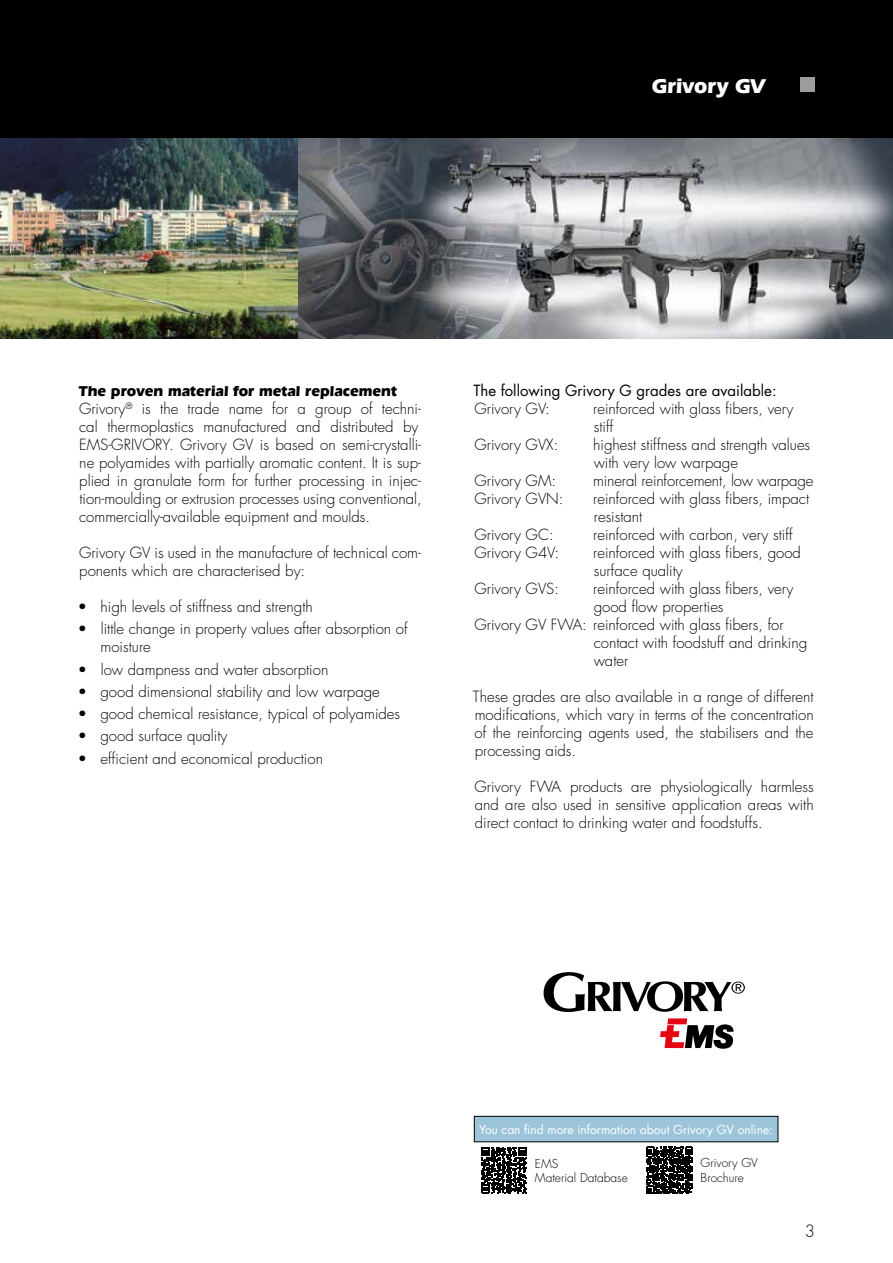
<style>
.page{position:relative;width:893px;height:1263px;background:#fff}
.page>*{position:absolute;margin:0;border:0;box-sizing:border-box;transform-origin:0 0}
.t1{font:700 21px "Eras IT Cby BT";color:#fff}
.t2{font:300 16.5px "Futura";color:#000}
.t3{font:300 15px/18px "Futura";color:#000}
.t4{font:15px "Futura";color:#000}
.t5{font:700 15px "Eras IT Cby BT";color:#000}
.t6{font:12px "Futura";color:#fff}
.t7{font:300 12px/14.4px "Futura";color:#000}
</style>
<div class="page">
<div style="left:0;top:0;width:893px;height:138px;background:#000"></div>
<svg style="left:481px;top:1147px;width:46px;height:46px"></svg>
<svg style="left:646px;top:1147px;width:47px;height:46px"></svg>
<img style="left:0;top:138px;width:893px;height:200px">
<div style="left:800px;top:77px;width:14px;height:15px;background:#9d9d9c"></div>
<div style="left:474px;top:1116px;width:304px;height:26px;background:#9dc5da"></div>
<div style="left:474px;top:1116px;width:304px;height:26px;border:1px solid #000"></div>
<svg style="left:544px;top:972px;width:201px;height:40px"></svg>
<svg style="left:660px;top:1018px;width:74px;height:31px"></svg>
<h1 class="t1" style="left:652px;top:73px;width:115px">Grivory GV</h1>
<p class="t5" style="left:79px;top:382px;width:319px">The proven material for metal replacement</p>
<p class="t3" style="left:79px;top:400px;width:344px">Grivory<sup>®</sup> is the trade name for a group of techni&shy;cal thermoplastics manufactured and distributed by EMS-GRIVORY. Grivory GV is based on semi-crystalli&shy;ne polyamides with partially aromatic content. It is sup&shy;plied in granulate form for further processing in injec&shy;tion-moulding or extrusion processes using conventional, commercially-available equipment and moulds.</p>
<p class="t3" style="left:79px;top:544px;width:343px">Grivory GV is used in the manufacture of technical com&shy;ponents which are characterised by:</p>
<p class="t3" style="left:78px;top:598px;width:237px">• high levels of stiffness and strength</p>
<p class="t3" style="left:101px;top:620px;width:309px;text-indent:-23px">• little change in property values after absorption of moisture</p>
<p class="t3" style="left:78px;top:660px;width:252px">• low dampness and water absorption</p>
<p class="t3" style="left:78px;top:682px;width:304px">• good dimensional stability and low warpage</p>
<p class="t3" style="left:78px;top:705px;width:324px">• good chemical resistance, typical of polyamides</p>
<p class="t3" style="left:78px;top:727px;width:151px">• good surface quality</p>
<p class="t3" style="left:78px;top:749px;width:247px">• efficient and economical production</p>
<p class="t4" style="left:473px;top:380px;width:305px">The following Grivory G grades are available:</p>
<p class="t3" style="left:475px;top:400px;width:77px">Grivory GV:</p>
<p class="t3" style="left:593px;top:400px;width:202px">reinforced with glass fibers, very stiff</p>
<p class="t3" style="left:475px;top:436px;width:85px">Grivory GVX:</p>
<p class="t3" style="left:593px;top:436px;width:219px">highest stiffness and strength values with very low warpage</p>
<p class="t3" style="left:475px;top:472px;width:83px">Grivory GM:</p>
<p class="t3" style="left:593px;top:472px;width:222px">mineral reinforcement, low warpage</p>
<p class="t3" style="left:475px;top:490px;width:91px">Grivory GVN:</p>
<p class="t3" style="left:593px;top:490px;width:217px">reinforced with glass fibers, impact resistant</p>
<p class="t3" style="left:475px;top:526px;width:81px">Grivory GC:</p>
<p class="t3" style="left:593px;top:526px;width:201px">reinforced with carbon, very stiff</p>
<p class="t3" style="left:475px;top:544px;width:86px">Grivory G4V:</p>
<p class="t3" style="left:593px;top:544px;width:209px">reinforced with glass fibers, good surface quality</p>
<p class="t3" style="left:475px;top:580px;width:86px">Grivory GVS:</p>
<p class="t3" style="left:593px;top:580px;width:202px">reinforced with glass fibers, very</p>
<p class="t3" style="left:594px;top:598px;width:131px">good flow properties</p>
<p class="t3" style="left:475px;top:616px;width:311px">Grivory GV FWA: reinforced with glass fibers, for</p>
<p class="t3" style="left:594px;top:634px;width:215px">contact with foodstuff and drinking</p>
<p class="t3" style="left:594px;top:652px;width:36px">water</p>
<p class="t3" style="left:473px;top:688px;width:342px;text-align:justify">These grades are also available in a range of different modifications, which vary in terms of the concentration of the reinforcing agents used, the stabilisers and the processing aids.</p>
<p class="t3" style="left:475px;top:778px;width:341px;text-align:justify">Grivory FWA products are physiologically harmless and are also used in sensitive application areas with direct contact to drinking water and foodstuffs.</p>
<p class="t6" style="left:479px;top:1121px;width:295px">You can find more information about Grivory GV online:</p>
<p class="t7" style="left:535px;top:1156px;width:94px">EMS<br>Material Database</p>
<p class="t7" style="left:700px;top:1156px;width:59px">Grivory GV<br>Brochure</p>
<p class="t2" style="left:805px;top:1221px;width:12px">3</p>
</div>
